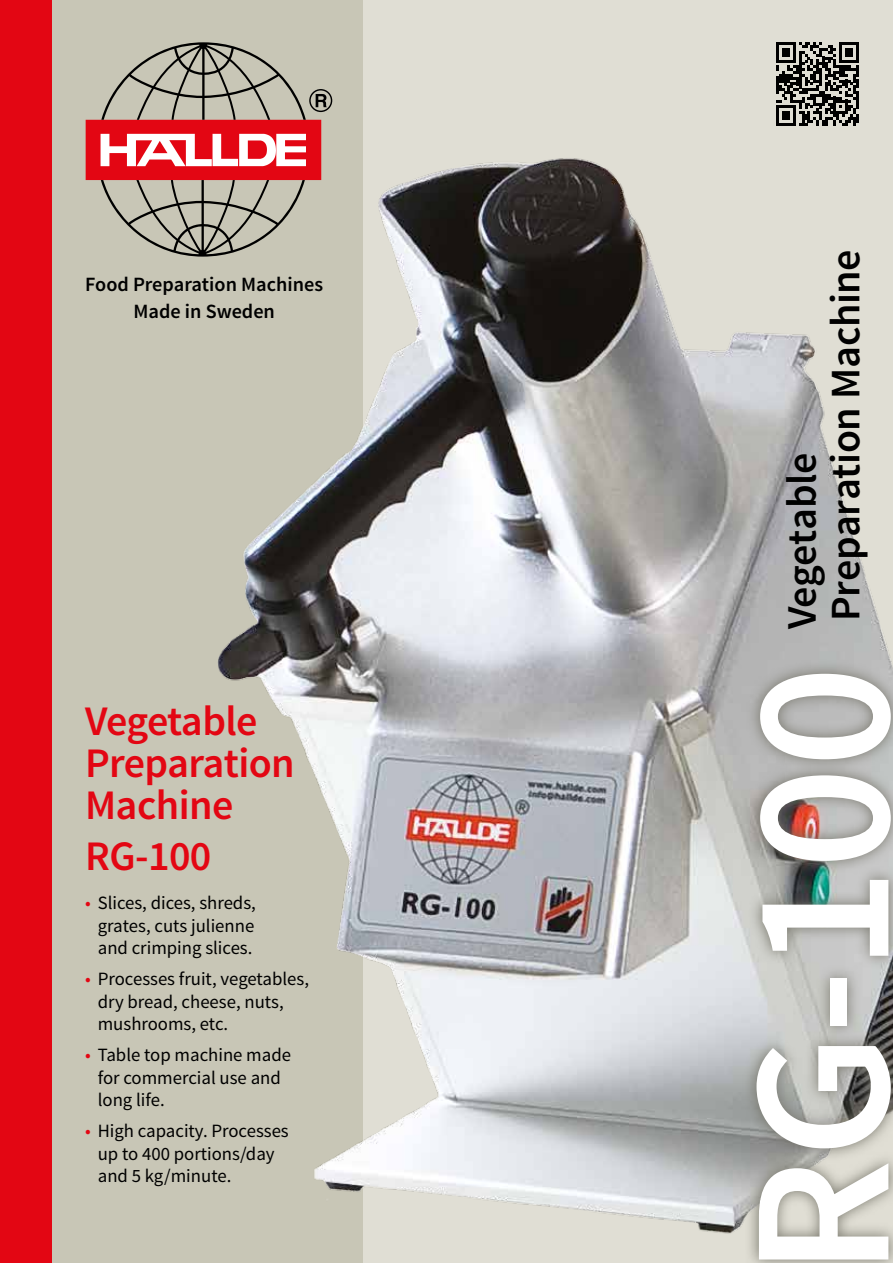
<style>
.page{position:relative;width:893px;height:1263px;background:#e0ded4}
.page>*{position:absolute;margin:0;border:0;box-sizing:border-box;transform-origin:0 0}
.t1{font:600 198px "Source Sans Pro";color:#fff}
.t2{font:600 42px/42px "Source Sans Pro";letter-spacing:-.015em;color:#e30613}
.t3{font:600 42px/43.5px "Source Sans Pro";letter-spacing:-.01em;color:#000}
.t4{font:20.25px/28.5px "Source Sans Pro";color:#000;text-align:center}
.t5{font:600 20.25px/27px "Source Sans Pro";color:#000;text-align:center}
.t6{font:18.75px/22.5px "Source Sans Pro";color:#000}
.s1{color:#e30613}
</style>
<div class="page">
<div style="left:0;top:0;width:363px;height:1263px;background:#c8c6b6"></div>
<div style="left:0;top:0;width:51px;height:1263px;background:#e30613"></div>
<img style="left:218px;top:95px;width:672px;height:1139px">
<svg style="left:742px;top:659px;width:151px;height:604px;background:#a2a19c"></svg>
<div style="left:309px;top:89px;width:23px;height:23px;border:1px solid #000;border-radius:50%"></div>
<svg style="left:86px;top:42px;width:245px;height:215px"></svg>
<svg style="left:776px;top:42px;width:83px;height:84px"></svg>
<p class="t5" style="left:85px;top:272px;width:239px">Food Preparation Machines<br>Made in Sweden</p>
<p class="t4" style="left:94px;top:274px;width:232px">Food Preparation Machines<br>Made in Sweden</p>
<h2 class="t2" style="left:85px;top:701px;width:211px">Vegetable<br>Preparation<br>Machine</h2>
<h2 class="t2" style="left:85px;top:836px;width:128px">RG-100</h2>
<p class="t6" style="left:85px;top:892px;width:172px;text-align:center"><span class="s1">•</span> Slices, dices, shreds, grates, cuts julienne and crimping slices.</p>
<p class="t6" style="left:98px;top:968px;width:213px;text-indent:-13px"><span class="s1">•</span> Processes fruit, vegetables, dry bread, cheese, nuts, mushrooms, etc.</p>
<p class="t6" style="left:98px;top:1044px;width:195px;text-indent:-13px"><span class="s1">•</span> Table top machine made for commercial use and long life.</p>
<p class="t6" style="left:98px;top:1120px;width:193px;text-indent:-13px"><span class="s1">•</span> High capacity. Processes up to 400 portions/day and 5 kg/minute.</p>
<h2 class="t3" style="left:781px;top:629px;width:382px;rotate:-90deg">Vegetable<br>Preparation Machine</h2>
<h1 class="t1" style="left:698px;top:1276px;width:612px;rotate:-90deg">RG-100</h1>
</div>
